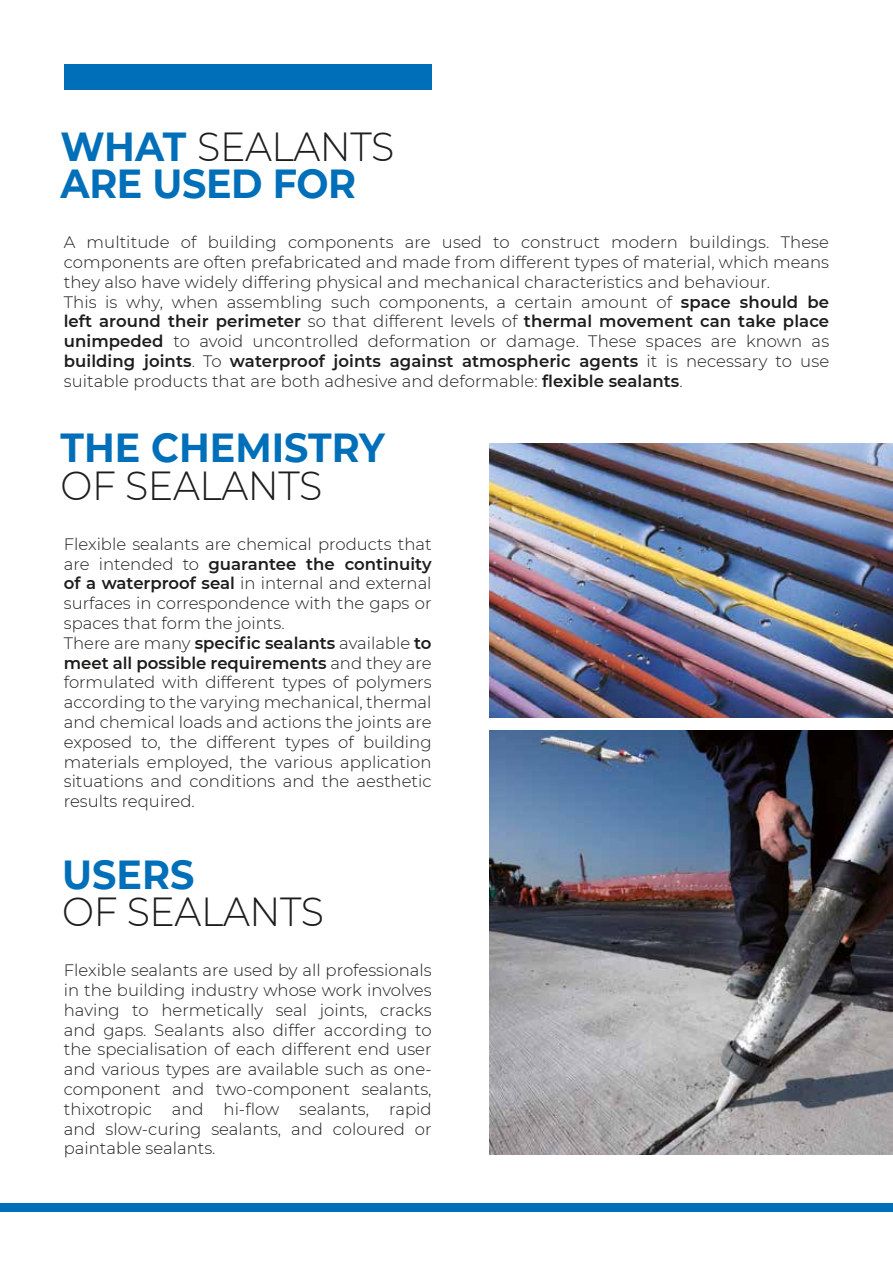
<style>
.page{position:relative;width:893px;height:1263px;background:#fff}
.page>*{position:absolute;margin:0;border:0;box-sizing:border-box;transform-origin:0 0}
.t1{font:700 40.5px/37.5px "Montserrat";color:#006fb9;scale:.94 1}
.t2{font:300 40.5px "Montserrat";letter-spacing:-.01em;color:#1d1d1b;scale:.94 1}
.t3{font:300 16.5px/19.8px "Montserrat";color:#1d1d1b}
.s1{font-weight:300;color:#1d1d1b}
.s2{font-weight:600}
</style>
<div class="page">
<img style="left:489px;top:730px;width:404px;height:424px">
<div style="left:64px;top:64px;width:368px;height:25px;background:#006fb9"></div>
<img style="left:489px;top:443px;width:404px;height:275px">
<div style="left:0;top:1204px;width:893px;height:8px;background:#006fb9"></div>
<h1 class="t1" style="left:61px;top:126px;width:356px">WHAT <span class="s1">SEALANTS<br></span>ARE USED FOR</h1>
<p class="t3" style="left:64px;top:232px;width:767px">A multitude of building components are used to construct modern buildings. These components are often prefabricated and made from different types of material, which means they also have widely differing physical and mechanical characteristics and behaviour.<br>This is why, when assembling such components, a certain amount of <span class="s2">space should be left around their perimeter</span> so that different levels of <span class="s2">thermal movement can take place unimpeded</span> to avoid uncontrolled deformation or damage. These spaces are known as <span class="s2">building joints</span>. To <span class="s2">waterproof joints against atmospheric agents</span> it is necessary to use suitable products that are both adhesive and deformable: <span class="s2">flexible sealants</span>.</p>
<h1 class="t1" style="left:61px;top:427px;width:347px">THE CHEMISTRY</h1>
<h1 class="t2" style="left:61px;top:458px;width:280px">OF SEALANTS</h1>
<p class="t3" style="left:64px;top:533px;width:369px">Flexible sealants are chemical products that are intended to <span class="s2">guarantee the continuity of a waterproof seal</span> in internal and external surfaces in correspondence with the gaps or spaces that form the joints.<br>There are many <span class="s2">specific sealants</span> available <span class="s2">to meet all possible requirements</span> and they are formulated with different types of polymers according to the varying mechanical, thermal and chemical loads and actions the joints are exposed to, the different types of building materials employed, the various application situations and conditions and the aesthetic results required.</p>
<h1 class="t1" style="left:62px;top:854px;width:142px">USERS</h1>
<h1 class="t2" style="left:62px;top:884px;width:280px">OF SEALANTS</h1>
<p class="t3" style="left:64px;top:960px;width:369px;text-align:justify">Flexible sealants are used by all professionals in the building industry whose work involves having to hermetically seal joints, cracks and gaps. Sealants also differ according to the specialisation of each different end user and various types are available such as one&shy;component and two-component sealants, thixotropic and hi-flow sealants, rapid and slow-curing sealants, and coloured or paintable sealants.</p>
</div>
